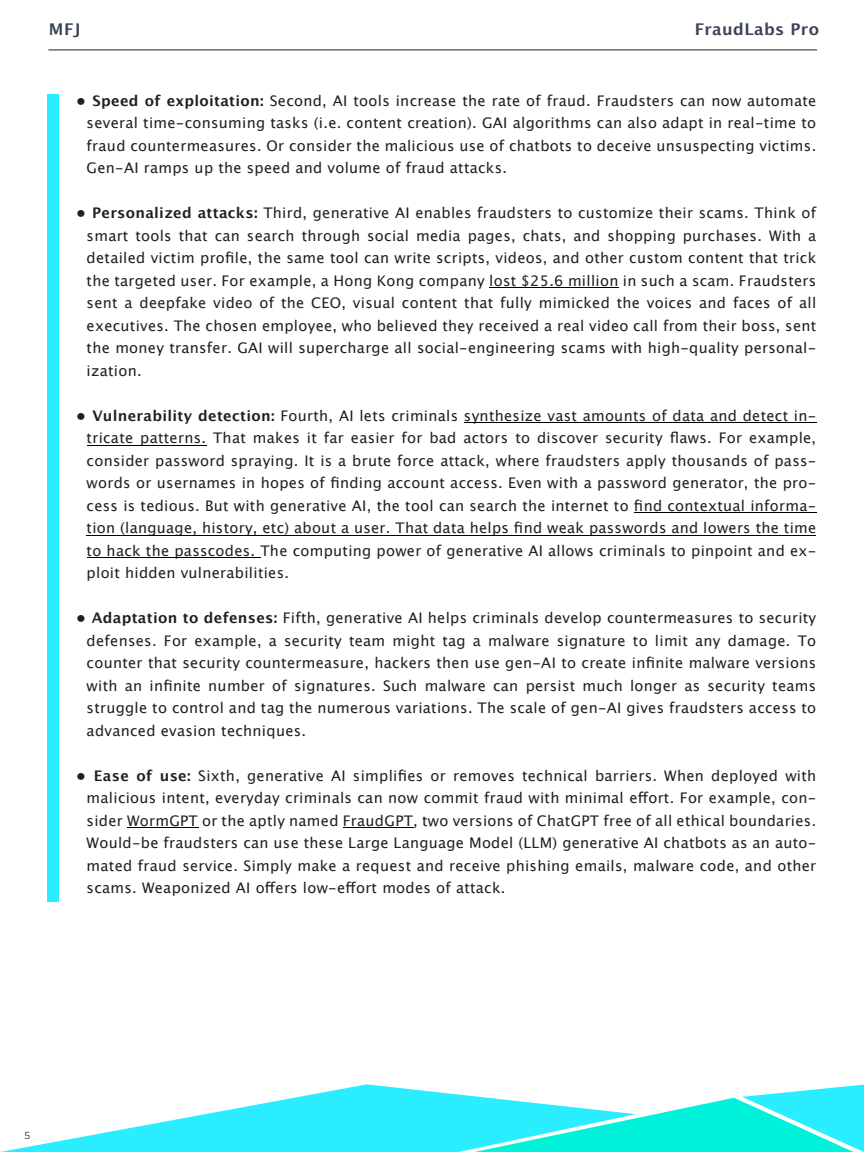
<style>
.page{position:relative;width:864px;height:1152px;background:#fff}
.page>*{position:absolute;margin:0;border:0;box-sizing:border-box;transform-origin:0 0}
.t1{font:700 16.2px "Lucida Grande";letter-spacing:.025em;color:#394454}
.t2{font:14.7px/22.5px "Lucida Grande";letter-spacing:.02em;color:#221f20;text-align:justify}
.t3{font:10.2px "Montserrat";color:#2e333c}
.s1{font-weight:700}
</style>
<div class="page">
<hr style="left:48px;top:50px;width:769px;height:1px;background:#221f20">
<svg style="left:0;top:1084px;width:474px;height:68px;fill:#2aedff"></svg>
<svg style="left:474px;top:1084px;width:390px;height:68px"></svg>
<hr style="left:489px;top:287px;width:130px;height:1px;background:#000">
<hr style="left:464px;top:422px;width:352px;height:1px;background:#000">
<hr style="left:87px;top:445px;width:119px;height:1px;background:#000">
<hr style="left:634px;top:512px;width:182px;height:1px;background:#000">
<hr style="left:87px;top:535px;width:729px;height:1px;background:#000">
<hr style="left:87px;top:557px;width:173px;height:1px;background:#000">
<hr style="left:127px;top:827px;width:71px;height:1px;background:#000">
<hr style="left:343px;top:827px;width:70px;height:1px;background:#000">
<div style="left:48px;top:95px;width:11px;height:807px;background:#2aedff"></div>
<p class="t1" style="left:49px;top:22px;width:33px">MFJ</p>
<p class="t1" style="left:695px;top:22px;width:126px">FraudLabs Pro</p>
<p class="t2" style="left:87px;top:90px;width:731px;text-indent:-10px"><span class="s1">• Speed of exploitation:</span> Second, AI tools increase the rate of fraud. Fraudsters can now automate several time-consuming tasks (i.e. content creation). GAI algorithms can also adapt in real-time to fraud countermeasures. Or consider the malicious use of chatbots to deceive unsuspecting victims.<br>Gen-AI ramps up the speed and volume of fraud attacks.</p>
<p class="t2" style="left:87px;top:203px;width:731px;text-indent:-10px"><span class="s1">• Personalized attacks:</span> Third, generative AI enables fraudsters to customize their scams. Think of smart tools that can search through social media pages, chats, and shopping purchases. With a detailed victim profile, the same tool can write scripts, videos, and other custom content that trick the targeted user. For example, a Hong Kong company lost $25.6 million in such a scam. Fraudsters sent a deepfake video of the CEO, visual content that fully mimicked the voices and faces of all executives. The chosen employee, who believed they received a real video call from their boss, sent the money transfer. GAI will supercharge all social-engineering scams with high-quality personal&shy;ization.</p>
<p class="t2" style="left:87px;top:405px;width:731px;text-indent:-10px"><span class="s1">• Vulnerability detection:</span> Fourth, AI lets criminals synthesize vast amounts of data and detect in&shy;tricate patterns. That makes it far easier for bad actors to discover security flaws. For example, consider password spraying. It is a brute force attack, where fraudsters apply thousands of pass&shy;words or usernames in hopes of finding account access. Even with a password generator, the pro&shy;cess is tedious. But with generative AI, the tool can search the internet to find contextual informa&shy;tion (language, history, etc) about a user. That data helps find weak passwords and lowers the time to hack the passcodes. The computing power of generative AI allows criminals to pinpoint and ex&shy;ploit hidden vulnerabilities.</p>
<p class="t2" style="left:87px;top:608px;width:731px;text-indent:-10px"><span class="s1">• Adaptation to defenses:</span> Fifth, generative AI helps criminals develop countermeasures to security defenses. For example, a security team might tag a malware signature to limit any damage. To counter that security countermeasure, hackers then use gen-AI to create infinite malware versions with an infinite number of signatures. Such malware can persist much longer as security teams struggle to control and tag the numerous variations. The scale of gen-AI gives fraudsters access to advanced evasion techniques.</p>
<p class="t2" style="left:87px;top:765px;width:731px;text-indent:-10px"><span class="s1">• Ease of use:</span> Sixth, generative AI simplifies or removes technical barriers. When deployed with malicious intent, everyday criminals can now commit fraud with minimal effort. For example, con&shy;sider WormGPT or the aptly named FraudGPT, two versions of ChatGPT free of all ethical boundaries.<br>Would-be fraudsters can use these Large Language Model (LLM) generative AI chatbots as an auto&shy;mated fraud service. Simply make a request and receive phishing emails, malware code, and other scams. Weaponized AI offers low-effort modes of attack.</p>
<p class="t3" style="left:25px;top:1129px;width:7px">5</p>
</div>
